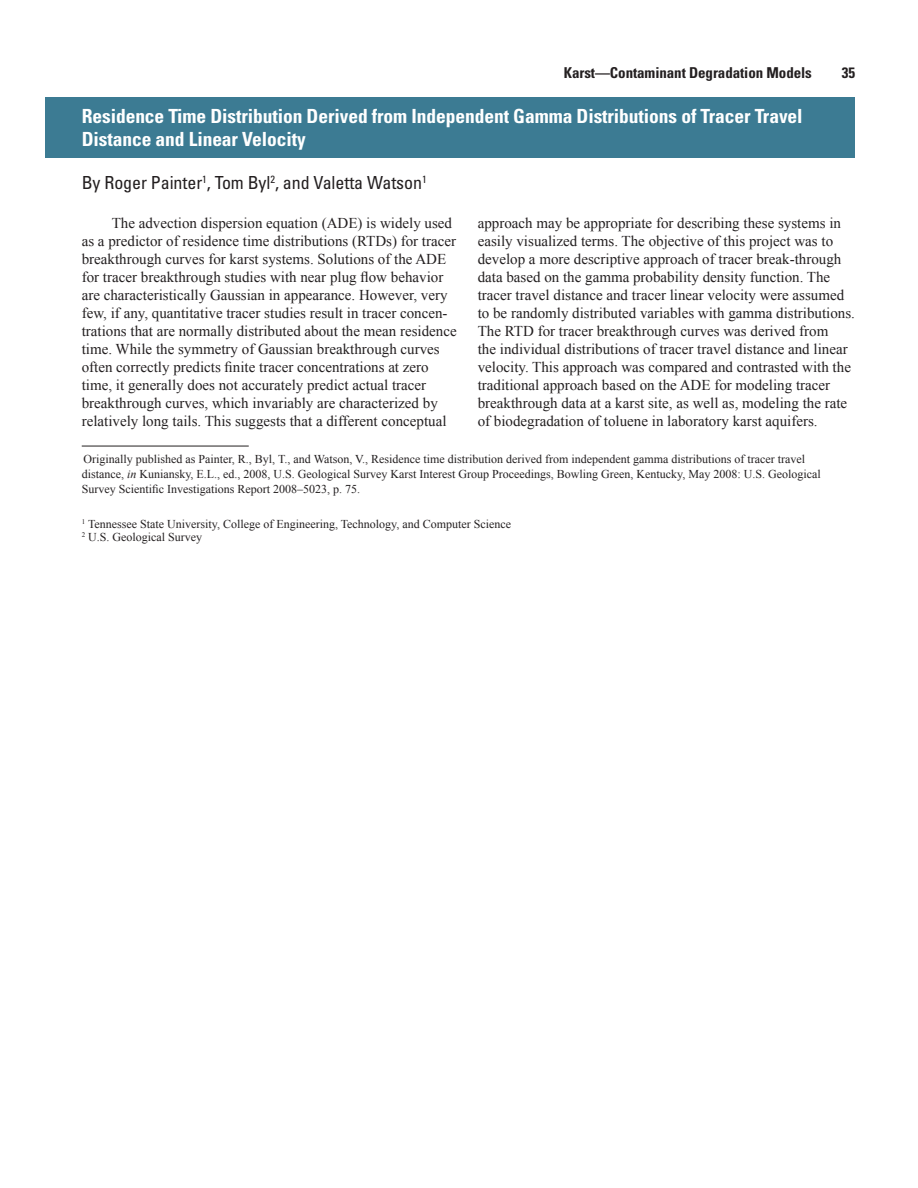
<style>
.page{position:relative;width:918px;height:1188px;background:#fff}
.page>*{position:absolute;margin:0;border:0;box-sizing:border-box;transform-origin:0 0}
.Heading_2{font:700 condensed 19.5px/22.5px "Univers";letter-spacing:-.005em;color:#fff}
.Heading_2-2{font:condensed 18px "Univers";letter-spacing:-.005em;color:#231f20}
.Body_Text{font:15px/18px "Times New Roman";color:#231f20}
.t1{font:700 condensed 15px "Univers";letter-spacing:-.005em;color:#231f20}
.Footnote{font:12px/15px "Times New Roman";color:#231f20}
.s1{font-style:italic}
</style>
<div class="page">
<div style="left:45px;top:97px;width:810px;height:61px;background:#3c7b93"></div>
<hr style="left:82px;top:446px;width:167px;height:1px;background:#231f20">
<p class="t1" style="left:564px;top:63px;width:250px">Karst—Contaminant Degradation Models</p>
<p class="t1" style="left:842px;top:63px;width:15px">35</p>
<p class="Heading_2" style="left:82px;top:105px;width:722px">Residence Time Distribution Derived from Independent Gamma Distributions of Tracer Travel<br>Distance and Linear Velocity</p>
<p class="Heading_2-2" style="left:82px;top:171px;width:346px">By Roger Painter<sup>1</sup>, Tom Byl<sup>2</sup>, and Valetta Watson<sup>1</sup></p>
<p class="Body_Text" style="left:82px;top:214px;width:376px;text-indent:30px">The advection dispersion equation (ADE) is widely used as a predictor of residence time distributions (RTDs) for tracer breakthrough curves for karst systems. Solutions of the ADE for tracer breakthrough studies with near plug flow behavior are characteristically Gaussian in appearance. However, very few, if any, quantitative tracer studies result in tracer concen&shy;trations that are normally distributed about the mean residence time. While the symmetry of Gaussian breakthrough curves often correctly predicts finite tracer concentrations at zero time, it generally does not accurately predict actual tracer breakthrough curves, which invariably are characterized by relatively long tails. This suggests that a different conceptual</p>
<p class="Body_Text" style="left:478px;top:214px;width:379px">approach may be appropriate for describing these systems in easily visualized terms. The objective of this project was to develop a more descriptive approach of tracer break-through data based on the gamma probability density function. The tracer travel distance and tracer linear velocity were assumed to be randomly distributed variables with gamma distributions.<br>The RTD for tracer breakthrough curves was derived from<br>the individual distributions of tracer travel distance and linear velocity. This approach was compared and contrasted with the traditional approach based on the ADE for modeling tracer breakthrough data at a karst site, as well as, modeling the rate of biodegradation of toluene in laboratory karst aquifers.</p>
<p class="Footnote" style="left:82px;top:451px;width:740px">Originally published as Painter, R., Byl, T., and Watson, V., Residence time distribution derived from independent gamma distributions of tracer travel distance, <span class="s1">in</span> Kuniansky, E.L., ed., 2008, U.S. Geological Survey Karst Interest Group Proceedings, Bowling Green, Kentucky, May 2008: U.S. Geological<br>Survey Scientific Investigations Report 2008–5023, p. 75.</p>
<p class="Footnote" style="left:82px;top:516px;width:431px"><sup>1</sup> Tennessee State University, College of Engineering, Technology, and Computer Science</p>
<p class="Footnote" style="left:82px;top:529px;width:122px"><sup>2</sup> U.S. Geological Survey</p>
</div>
